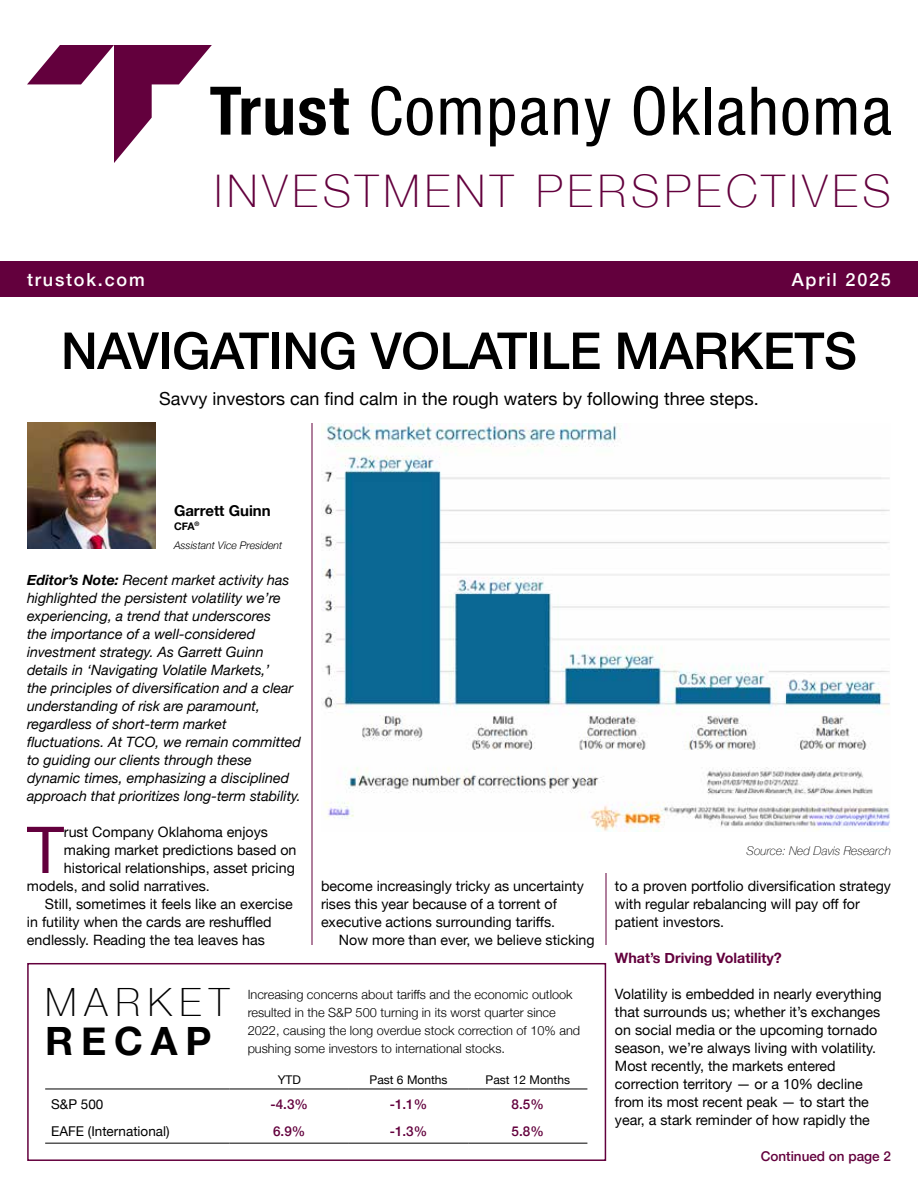
<style>
.page{position:relative;width:918px;height:1188px;background:#fff}
.page>*{position:absolute;margin:0;border:0;box-sizing:border-box;transform-origin:0 0}
.t1{font:64.65px "Helvetica Neue";color:#63003d}
.t2{font:500 51px "Helvetica Neue";letter-spacing:-.01em;color:#000}
.t3{font:100 45px "Helvetica Neue";letter-spacing:.11em;color:#63003d}
.t4{font:100 39px "Helvetica Neue";letter-spacing:.2em;color:#000}
.t5{font:700 39px "Helvetica Neue";letter-spacing:.2em;color:#000}
.t6{font:18px "Helvetica Neue";color:#000}
.t7{font:500 18px "Helvetica Neue";letter-spacing:.1em;color:#fff}
.t8{font:700 15px "Helvetica Neue";color:#000}
.t9{font:14.25px/18px "Helvetica Neue";color:#000}
.t10{font:italic 14.25px/18px "Helvetica Neue";color:#000}
.t11{font:700 14.25px "Helvetica Neue";color:#63003d}
.t12{font:500 13.5px "Helvetica Neue";color:#63003d}
.t13{font:13.5px "Helvetica Neue";color:#000}
.t14{font:300 12.75px/18px "Helvetica Neue";color:#000}
.t15{font:12px "Helvetica Neue";color:#000}
.t16{font:italic 100 12px "Helvetica Neue";color:#000}
.t17{font:italic 300 10.5px/19.5px "Helvetica Neue";color:#000}
.s1{font-weight:700;font-style:normal}
.s2{font-weight:700}
</style>
<div class="page">
<div style="left:0;top:261px;width:918px;height:36px;background:#63003d"></div>
<svg style="left:266px;top:99px;width:27px;height:36px"></svg>
<svg style="left:299px;top:88px;width:50px;height:47px"></svg>
<svg style="left:372px;top:86px;width:61px;height:50px"></svg>
<svg style="left:441px;top:98px;width:40px;height:37px"></svg>
<svg style="left:490px;top:98px;width:25px;height:48px"></svg>
<svg style="left:521px;top:98px;width:27px;height:38px"></svg>
<svg style="left:554px;top:98px;width:24px;height:37px"></svg>
<svg style="left:585px;top:99px;width:26px;height:47px"></svg>
<svg style="left:634px;top:86px;width:31px;height:50px"></svg>
<svg style="left:673px;top:87px;width:27px;height:48px"></svg>
<div style="left:705px;top:87px;width:6px;height:48px;background:#000"></div>
<svg style="left:718px;top:98px;width:27px;height:38px"></svg>
<svg style="left:752px;top:87px;width:23px;height:48px"></svg>
<svg style="left:782px;top:98px;width:26px;height:38px"></svg>
<svg style="left:816px;top:98px;width:40px;height:37px"></svg>
<svg style="left:864px;top:98px;width:27px;height:38px"></svg>
<svg style="left:27px;top:45px;width:233px;height:118px"></svg>
<div style="left:27px;top:963px;width:579px;height:198px;border:2px solid #63003d"></div>
<hr style="left:45px;top:1089px;width:185px;height:1px;background:#000">
<hr style="left:230px;top:1089px;width:119px;height:1px;background:#000">
<hr style="left:349px;top:1089px;width:119px;height:1px;background:#000">
<hr style="left:468px;top:1089px;width:119px;height:1px;background:#000">
<hr style="left:45px;top:1143px;width:185px;height:1px;background:#000">
<hr style="left:230px;top:1143px;width:119px;height:1px;background:#000">
<hr style="left:349px;top:1143px;width:119px;height:1px;background:#000">
<hr style="left:468px;top:1143px;width:119px;height:1px;background:#000">
<hr style="left:606px;top:873px;width:1px;height:72px;background:#63003d">
<hr style="left:312px;top:423px;width:1px;height:522px;background:#63003d">
<img style="left:27px;top:423px;width:129px;height:126px">
<img style="left:321px;top:423px;width:569px;height:408px">
<h3 class="t3" style="left:215px;top:157px;width:678px">INVESTMENT PERSPECTIVES</h3>
<p class="t7" style="left:27px;top:265px;width:119px">trustok.com</p>
<p class="t7" style="left:792px;top:265px;width:101px">April 2025</p>
<h2 class="t2" style="left:61px;top:310px;width:798px">NAVIGATING VOLATILE MARKETS</h2>
<p class="t6" style="left:159px;top:386px;width:601px">Savvy investors can find calm in the rough waters by following three steps.</p>
<p class="t8" style="left:174px;top:499px;width:98px">Garrett Guinn</p>
<p class="t17" style="left:174px;top:515px;width:110px"><span class="s1">CFA</span><sup>®<br></sup>Assistant Vice President</p>
<p class="t10" style="left:27px;top:572px;width:275px"><span class="s2">Editor’s Note:</span> Recent market activity has highlighted the persistent volatility we’re experiencing, a trend that underscores<br>the importance of a well-considered investment strategy. As Garrett Guinn details in ‘Navigating Volatile Markets,’<br>the principles of diversification and a clear understanding of risk are paramount, regardless of short-term market fluctuations. At TCO, we remain committed to guiding our clients through these dynamic times, emphasizing a disciplined approach that prioritizes long-term stability.</p>
<h1 class="t1" style="left:27px;top:803px;width:39px">T</h1>
<p class="t9" style="left:64px;top:824px;width:206px">rust Company Oklahoma enjoys</p>
<p class="t9" style="left:64px;top:842px;width:234px">making market predictions based on</p>
<p class="t9" style="left:64px;top:860px;width:232px">historical relationships, asset pricing</p>
<p class="t9" style="left:27px;top:878px;width:184px">models, and solid narratives.</p>
<p class="t9" style="left:45px;top:896px;width:249px">Still, sometimes it feels like an exercise</p>
<p class="t9" style="left:27px;top:914px;width:246px">in futility when the cards are reshuffled</p>
<p class="t9" style="left:27px;top:932px;width:239px">endlessly. Reading the tea leaves has</p>
<p class="t9" style="left:321px;top:878px;width:264px">become increasingly tricky as uncertainty rises this year because of a torrent of executive actions surrounding tariffs.</p>
<p class="t9" style="left:339px;top:932px;width:257px">Now more than ever, we believe sticking</p>
<h3 class="t4" style="left:45px;top:972px;width:186px">MARKET</h3>
<h3 class="t5" style="left:45px;top:1010px;width:168px">RECAP</h3>
<p class="t14" style="left:248px;top:985px;width:334px">Increasing concerns about tariffs and the economic outlook resulted in the S&amp;P 500 turning in its worst quarter since 2022, causing the long overdue stock correction of 10% and pushing some investors to international stocks.</p>
<p class="t15" style="left:278px;top:1071px;width:25px">YTD</p>
<p class="t15" style="left:370px;top:1071px;width:79px">Past 6 Months</p>
<p class="t15" style="left:486px;top:1071px;width:86px">Past 12 Months</p>
<p class="t13" style="left:51px;top:1095px;width:54px">S&amp;P 500</p>
<p class="t12" style="left:271px;top:1094px;width:39px">-4.3%</p>
<p class="t12" style="left:390px;top:1094px;width:39px">-1.1%</p>
<p class="t12" style="left:512px;top:1094px;width:34px">8.5%</p>
<p class="t13" style="left:51px;top:1122px;width:120px">EAFE (International)</p>
<p class="t12" style="left:273px;top:1121px;width:34px">6.9%</p>
<p class="t12" style="left:390px;top:1121px;width:39px">-1.3%</p>
<p class="t12" style="left:512px;top:1121px;width:34px">5.8%</p>
<p class="t16" style="left:746px;top:842px;width:146px">Source: Ned Davis Research</p>
<p class="t9" style="left:615px;top:878px;width:278px">to a proven portfolio diversification strategy with regular rebalancing will pay off for patient investors.</p>
<p class="t11" style="left:615px;top:947px;width:168px">What’s Driving Volatility?</p>
<p class="t9" style="left:615px;top:986px;width:268px">Volatility is embedded in nearly everything that surrounds us; whether it’s exchanges on social media or the upcoming tornado season, we’re always living with volatility.<br>Most recently, the markets entered correction territory — or a 10% decline from its most recent peak — to start the year, a stark reminder of how rapidly the</p>
<p class="t12" style="left:761px;top:1145px;width:132px">Continued on page 2</p>
</div>
